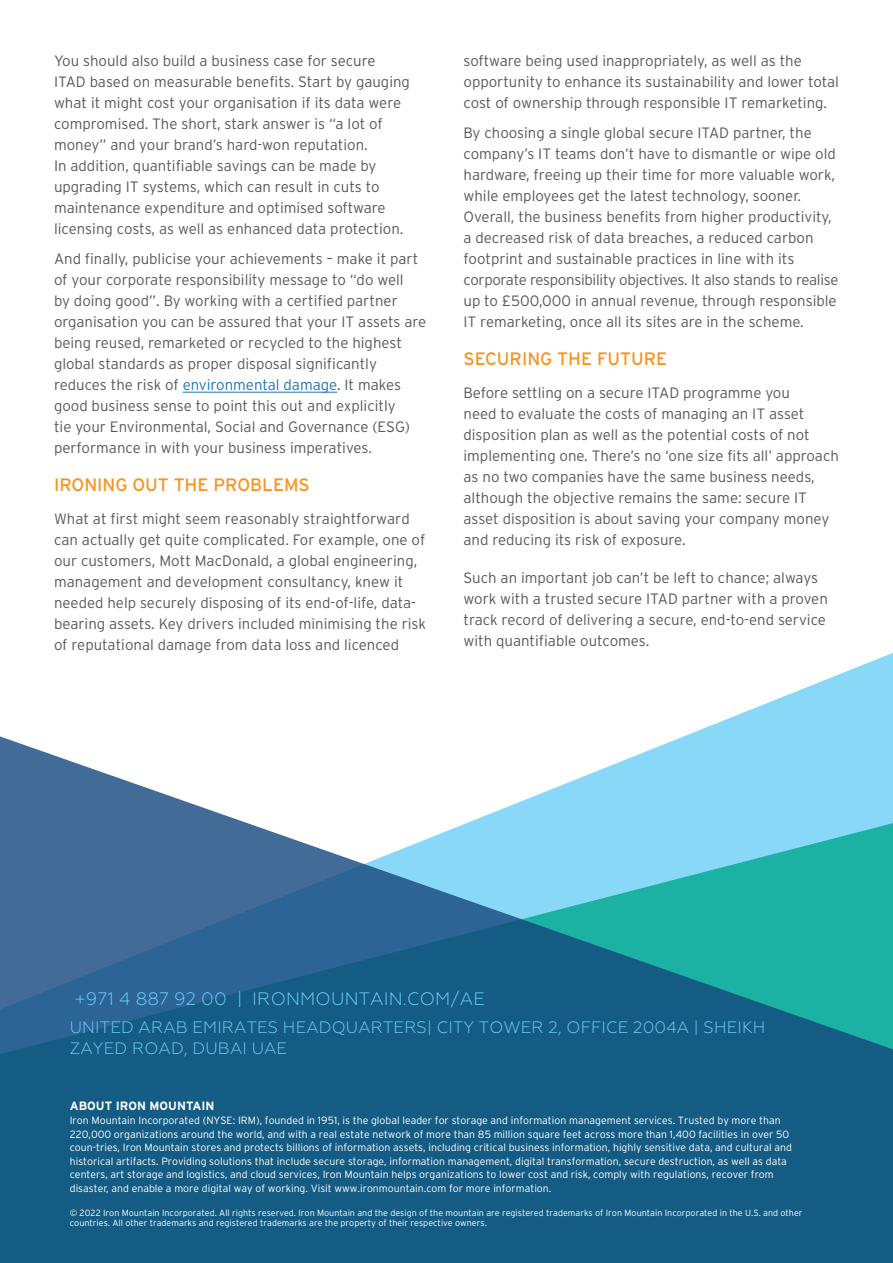
<style>
.page{position:relative;width:893px;height:1263px;background:#fff}
.page>*{position:absolute;margin:0;border:0;box-sizing:border-box;transform-origin:0 0}
.t1{font:18px "Interstate";color:#f7941e}
.t2{font:300 18px "Geometria";letter-spacing:.01em;color:#6dcff6}
.t3{font:300 16.5px/21px "Geometria";letter-spacing:.01em;color:#6dcff6}
.t4{font:300 15px/21px "Interstate";color:#58595b}
.t5{font:700 12px "Interstate";color:#fff}
.t6{font:300 10.5px/13.5px "Interstate";color:#fff}
.t7{font:300 9px/10.5px "Interstate";color:#fff}
.s1{color:#1b75bc}
.s2{color:#57585b}
</style>
<div class="page">
<svg style="left:695px;top:653px;width:198px;height:79px"></svg>
<svg style="left:0;top:732px;width:893px;height:531px;background:#4084a3"></svg>
<hr style="left:183px;top:392px;width:154px;height:1px;background:#1b75bc">
<p class="t4" style="left:54px;top:50px;width:357px">You should also build a business case for secure ITAD based on measurable benefits. Start by gauging what it might cost your organisation if its data were compromised. The short, stark answer is “a lot of money” and your brand’s hard-won reputation.<br>In addition, quantifiable savings can be made by upgrading IT systems, which can result in cuts to maintenance expenditure and optimised software licensing costs, as well as enhanced data protection.</p>
<p class="t4" style="left:54px;top:248px;width:374px">And finally, publicise your achievements – make it part of your corporate responsibility message to “do well<br>by doing good”. By working with a certified partner organisation you can be assured that your IT assets are being reused, remarketed or recycled to the highest global standards as proper disposal significantly reduces the risk of <span class="s1">environmental damage</span>. It makes good business sense to point this out and explicitly<br>tie your Environmental, Social and Governance (ESG) performance in with your business imperatives.</p>
<p class="t1" style="left:54px;top:474px;width:257px">IRONING OUT THE PROBLEMS</p>
<p class="t4" style="left:54px;top:508px;width:374px">What at first might seem reasonably straightforward can actually get quite complicated. For example, one of our customers<span class="s2">, Mott MacDonald,</span> a global engineering, management and development consultancy, knew it needed help securely disposing of its end-of-life, data&shy;bearing assets. Key drivers included minimising the risk of reputational damage from data loss and licenced</p>
<p class="t4" style="left:463px;top:50px;width:377px">software being used inappropriately, as well as the opportunity to enhance its sustainability and lower total cost of ownership through responsible IT remarketing.</p>
<p class="t4" style="left:463px;top:122px;width:377px">By choosing a single global secure ITAD partner, the company’s IT teams don’t have to dismantle or wipe old hardware, freeing up their time for more valuable work, while employees get the latest technology, sooner.<br>Overall, the business benefits from higher productivity, a decreased risk of data breaches, a reduced carbon footprint and sustainable practices in line with its corporate responsibility objectives. It also stands to realise up to £500,000 in annual revenue, through responsible IT remarketing, once all its sites are in the scheme.</p>
<p class="t1" style="left:463px;top:348px;width:205px">SECURING THE FUTURE</p>
<p class="t4" style="left:463px;top:382px;width:377px">Before settling on a secure ITAD programme you<br>need to evaluate the costs of managing an IT asset disposition plan as well as the potential costs of not implementing one. There’s no ‘one size fits all’ approach as no two companies have the same business needs, although the objective remains the same: secure IT asset disposition is about saving your company money and reducing its risk of exposure.</p>
<p class="t4" style="left:463px;top:567px;width:366px">Such an important job can’t be left to chance; always work with a trusted secure ITAD partner with a proven track record of delivering a secure, end-to-end service with quantifiable outcomes.</p>
<p class="t2" style="left:75px;top:989px;width:412px">+971 4 887 92 00 | IRONMOUNTAIN.COM/AE</p>
<p class="t3" style="left:70px;top:1017px;width:697px">UNITED ARAB EMIRATES HEADQUARTERS| CITY TOWER 2, OFFICE 2004A | SHEIKH<br>ZAYED ROAD, DUBAI UAE</p>
<p class="t5" style="left:70px;top:1098px;width:146px">ABOUT IRON MOUNTAIN</p>
<p class="t6" style="left:70px;top:1114px;width:724px">Iron Mountain Incorporated (NYSE: IRM), founded in 1951, is the global leader for storage and information management services. Trusted by more than 220,000 organizations around the world, and with a real estate network of more than 85 million square feet across more than 1,400 facilities in over 50 coun-tries, Iron Mountain stores and protects billions of information assets, including critical business information, highly sensitive data, and cultural and historical artifacts. Providing solutions that include secure storage, information management, digital transformation, secure destruction, as well as data centers, art storage and logistics, and cloud services, Iron Mountain helps organizations to lower cost and risk, comply with regulations, recover from disaster, and enable a more digital way of working. Visit www.ironmountain.com for more information.</p>
<p class="t7" style="left:70px;top:1207px;width:734px">© 2022 Iron Mountain Incorporated. All rights reserved. Iron Mountain and the design of the mountain are registered trademarks of Iron Mountain Incorporated in the U.S. and other countries. All other trademarks and registered trademarks are the property of their respective owners.</p>
</div>
